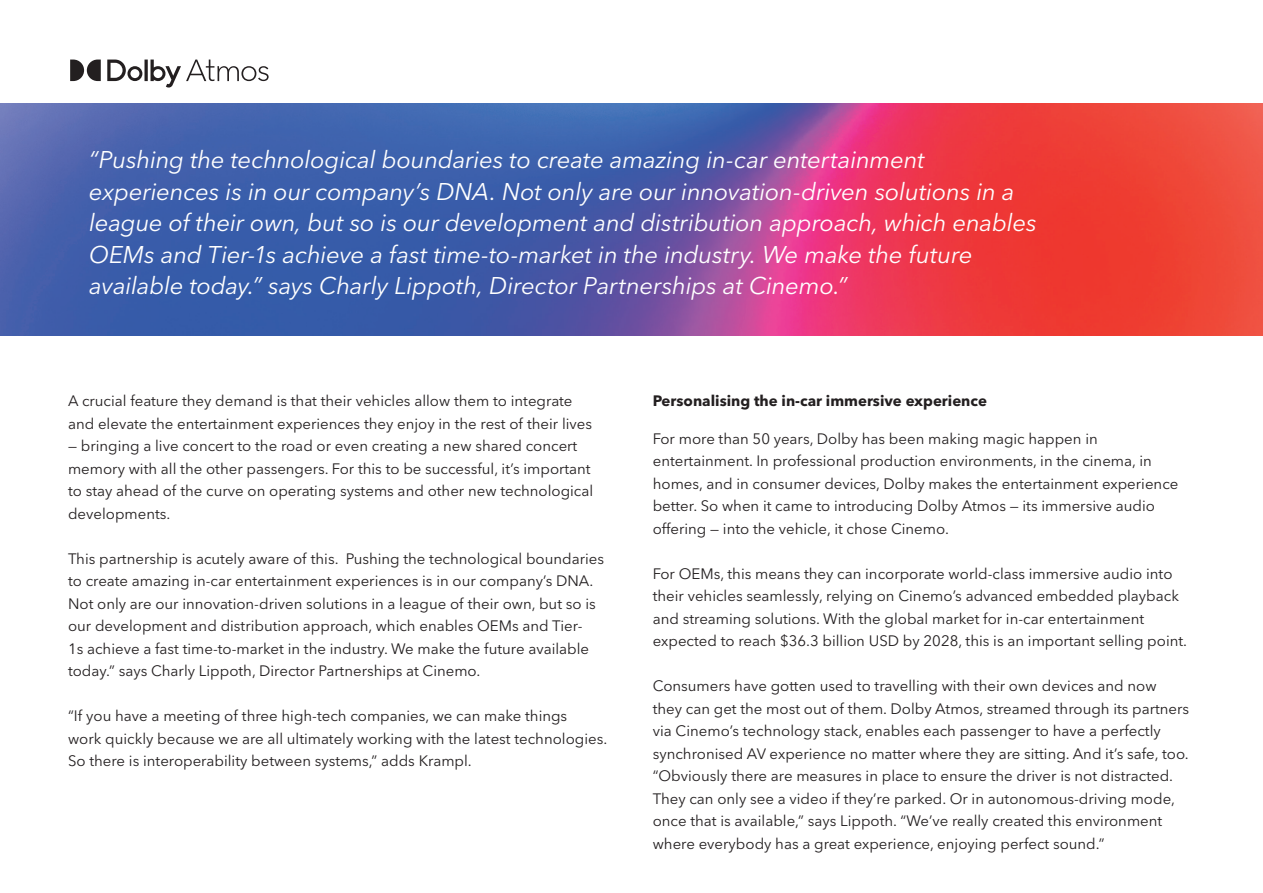
<style>
.page{position:relative;width:1263px;height:893px;background:#fff}
.page>*{position:absolute;margin:0;border:0;box-sizing:border-box;transform-origin:0 0}
.Feature_Quote{font:italic 24px/31.5px "Avenir Next LT Pro";letter-spacing:-.01em;color:#fff}
.Body_Copy{font:15px/22.5px "Avenir Next LT Pro";color:#231f20}
.Body_Copy_Title{font:700 15px "Avenir Next LT Pro";color:#231f20}
</style>
<div class="page">
<svg style="left:70px;top:60px;width:199px;height:28px"></svg>
<img style="left:0;top:103px;width:1263px;height:233px">
<p class="Feature_Quote" style="left:89px;top:144px;width:949px">“Pushing the technological boundaries to create amazing in-car entertainment experiences is in our company’s DNA. Not only are our innovation-driven solutions in a league of their own, but so is our development and distribution approach, which enables OEMs and Tier-1s achieve a fast time-to-market in the industry. We make the future available today.” says Charly Lippoth, Director Partnerships at Cinemo.”</p>
<p class="Body_Copy" style="left:68px;top:390px;width:526px">A crucial feature they demand is that their vehicles allow them to integrate and elevate the entertainment experiences they enjoy in the rest of their lives</p>
<p class="Body_Copy" style="left:68px;top:435px;width:527px">— bringing a live concert to the road or even creating a new shared concert memory with all the other passengers. For this to be successful, it’s important to stay ahead of the curve on operating systems and other new technological developments.</p>
<p class="Body_Copy" style="left:68px;top:547px;width:538px">This partnership is acutely aware of this. Pushing the technological boundaries to create amazing in-car entertainment experiences is in our company’s DNA.<br>Not only are our innovation-driven solutions in a league of their own, but so is our development and distribution approach, which enables OEMs and Tier-<br>1s achieve a fast time-to-market in the industry. We make the future available today.” says Charly Lippoth, Director Partnerships at Cinemo.</p>
<p class="Body_Copy" style="left:68px;top:705px;width:541px">“If you have a meeting of three high-tech companies, we can make things<br>work quickly because we are all ultimately working with the latest technologies.<br>So there is interoperability between systems,” adds Krampl.</p>
<p class="Body_Copy_Title" style="left:653px;top:392px;width:336px">Personalising the in-car immersive experience</p>
<p class="Body_Copy" style="left:653px;top:427px;width:527px">For more than 50 years, Dolby has been making magic happen in entertainment. In professional production environments, in the cinema, in homes, and in consumer devices, Dolby makes the entertainment experience better. So when it came to introducing Dolby Atmos — its immersive audio offering — into the vehicle, it chose Cinemo.</p>
<p class="Body_Copy" style="left:653px;top:562px;width:536px">For OEMs, this means they can incorporate world-class immersive audio into their vehicles seamlessly, relying on Cinemo’s advanced embedded playback and streaming solutions. With the global market for in-car entertainment expected to reach $36.3 billion USD by 2028, this is an important selling point.</p>
<p class="Body_Copy" style="left:653px;top:675px;width:538px">Consumers have gotten used to travelling with their own devices and now they can get the most out of them. Dolby Atmos, streamed through its partners via Cinemo’s technology stack, enables each passenger to have a perfectly synchronised AV experience no matter where they are sitting. And it’s safe, too. “Obviously there are measures in place to ensure the driver is not distracted.<br>They can only see a video if they’re parked. Or in autonomous-driving mode, once that is available,” says Lippoth. “We’ve really created this environment where everybody has a great experience, enjoying perfect sound.”</p>
</div>
